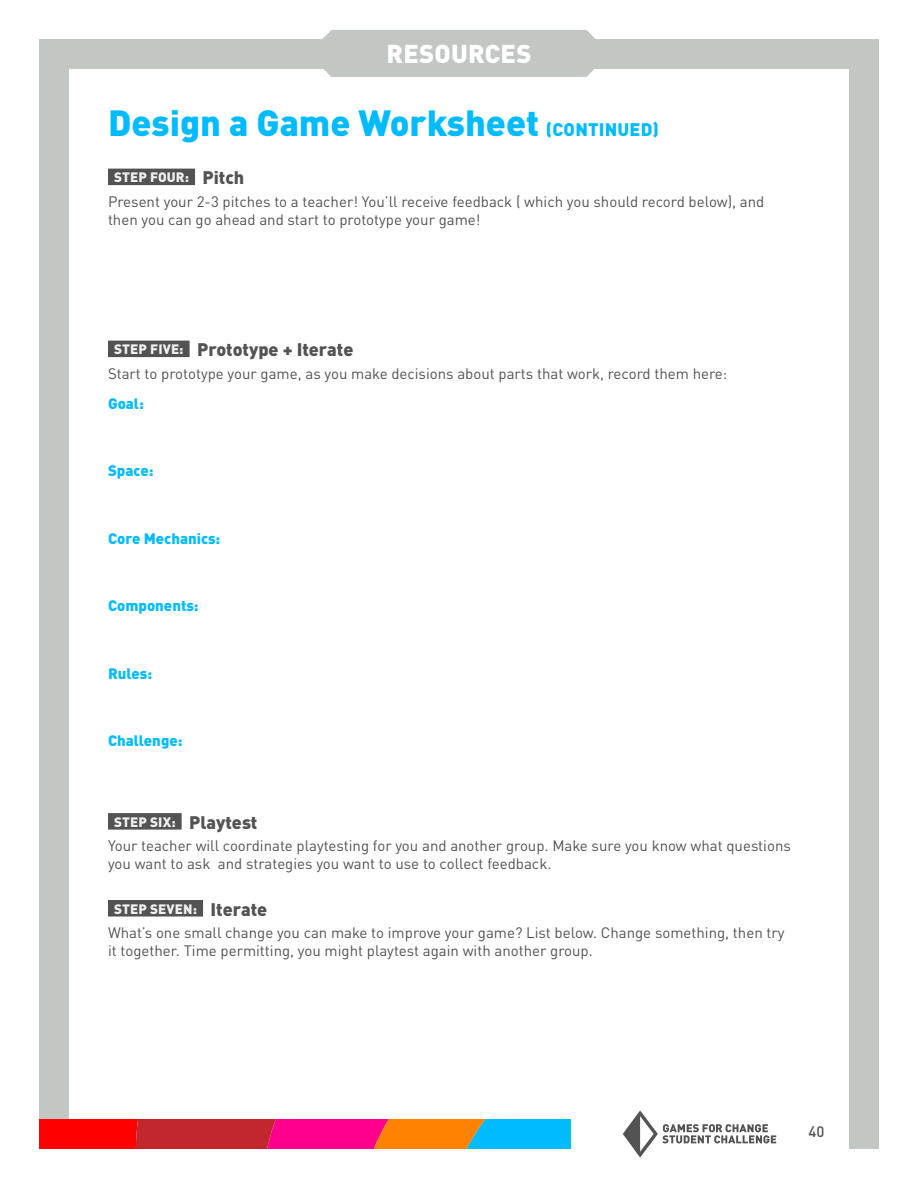
<style>
.page{position:relative;width:918px;height:1188px;background:#fff}
.page>*{position:absolute;margin:0;border:0;box-sizing:border-box;transform-origin:0 0}
.t1{font:900 36px "DIN Pro";color:#0bf}
.t2{font:900 25.5px "DIN Pro";letter-spacing:.01em;color:#fff}
.t3{font:900 18px "DIN Pro";color:#535353}
.t4{font:15px/18px "DIN Pro";color:#535353}
.t5{font:900 15px "DIN Pro";color:#0bf}
.t6{font:500 15px "DIN Pro";color:#535353}
.t7{font:900 13.5px "DIN Pro";letter-spacing:.01em;color:#f0f0f0}
.s1{font-size:18px}
.s2{font-size:18px;color:#535353}
.s3{font-size:13.5px;color:#f0f0f0}
</style>
<div class="page">
<div style="left:39px;top:39px;width:840px;height:1110px;border:30px solid #c3c7c4"></div>
<div style="left:570px;top:1118px;width:279px;height:32px;background:#fff"></div>
<svg style="left:39px;top:1119px;width:531px;height:30px;background:#c24255"></svg>
<svg style="left:623px;top:1110px;width:153px;height:48px"></svg>
<div style="left:108px;top:169px;width:87px;height:16px;background:#535353"></div>
<div style="left:108px;top:813px;width:74px;height:17px;background:#535353"></div>
<div style="left:108px;top:900px;width:95px;height:17px;background:#535353"></div>
<div style="left:108px;top:341px;width:82px;height:16px;background:#535353"></div>
<div style="left:314px;top:30px;width:290px;height:47px;background:#c3c7c4"></div>
<h2 class="t2" style="left:387px;top:32px;width:146px">RESOURCES</h2>
<h1 class="t1" style="left:108px;top:92px;width:552px">Design a Game Worksheet <span class="s1">(CONTINUED)</span></h1>
<p class="t7" style="left:114px;top:166px;width:132px">STEP FOUR: <span class="s2">Pitch</span></p>
<p class="t4" style="left:108px;top:191px;width:658px">Present your 2-3 pitches to a teacher! You’ll receive feedback ( which you should record below), and then you can go ahead and start to prototype your game!</p>
<p class="t3" style="left:114px;top:334px;width:241px"><span class="s3">STEP FIVE:</span> Prototype + Iterate</p>
<p class="t4" style="left:108px;top:363px;width:621px">Start to prototype your game, as you make decisions about parts that work, record them here:</p>
<p class="t5" style="left:108px;top:391px;width:37px">Goal:</p>
<p class="t5" style="left:108px;top:458px;width:47px">Space:</p>
<p class="t5" style="left:108px;top:526px;width:114px">Core Mechanics:</p>
<p class="t5" style="left:108px;top:593px;width:92px">Components:</p>
<p class="t5" style="left:108px;top:661px;width:46px">Rules:</p>
<p class="t5" style="left:108px;top:728px;width:76px">Challenge:</p>
<p class="t7" style="left:114px;top:810px;width:145px">STEP SIX: <span class="s2">Playtest</span></p>
<p class="t4" style="left:108px;top:835px;width:684px">Your teacher will coordinate playtesting for you and another group. Make sure you know what questions you want to ask and strategies you want to use to collect feedback.</p>
<p class="t7" style="left:114px;top:897px;width:155px">STEP SEVEN: <span class="s2">Iterate</span></p>
<p class="t4" style="left:108px;top:922px;width:678px">What’s one small change you can make to improve your game? List below. Change something, then try it together. Time permitting, you might playtest again with another group.</p>
<p class="t6" style="left:808px;top:1119px;width:17px">40</p>
</div>
